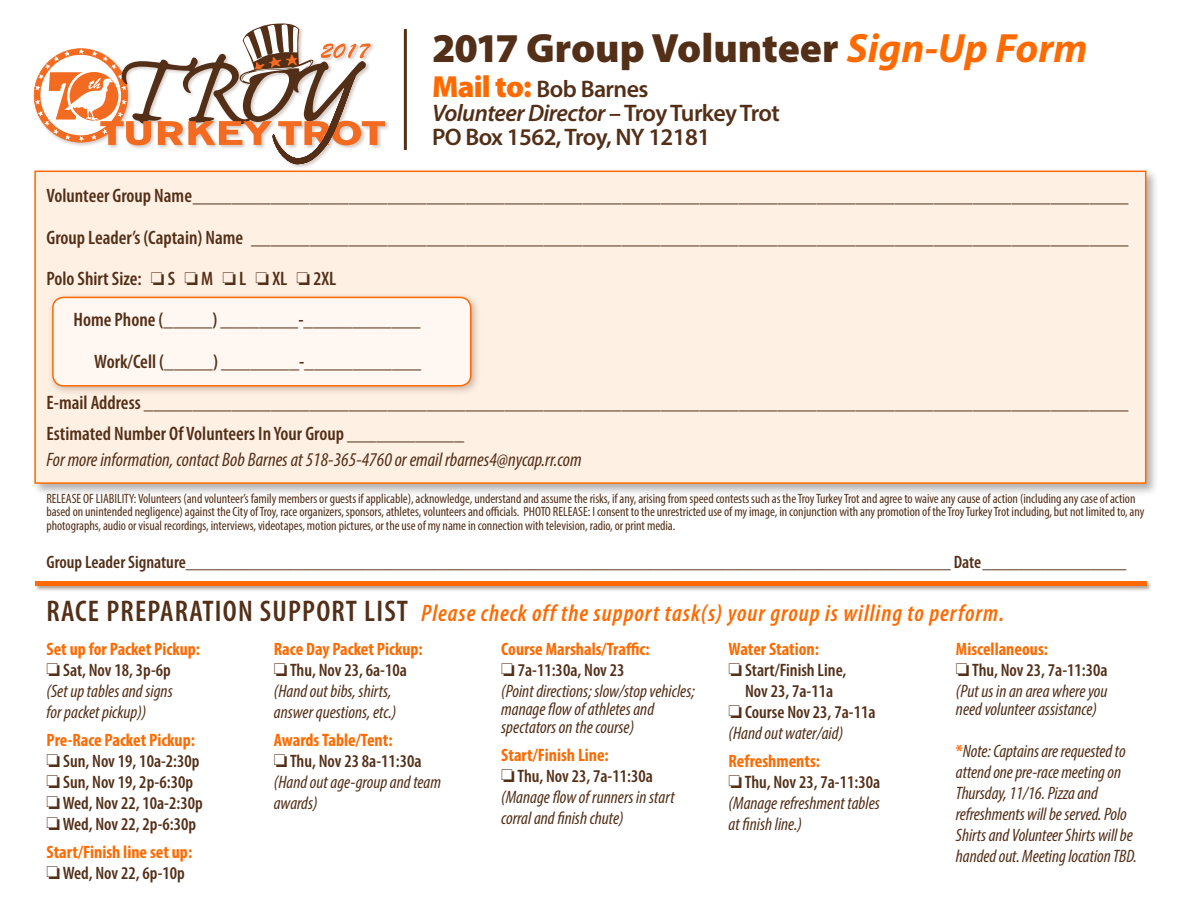
<style>
.page{position:relative;width:1188px;height:918px;background:#fff}
.page>*{position:absolute;margin:0;border:0;box-sizing:border-box;transform-origin:0 0}
.t1{font:900 41.1px "Myriad Pro";color:#532f18}
.t2{font:italic 600 condensed 24px "Myriad Pro";letter-spacing:.04em;color:#ff6a00}
.t3{font:600 24px/24px "Myriad Pro";letter-spacing:-.025em;color:#532f18}
.t4{font:600 condensed 19.5px "Myriad Pro";color:#532f18}
.t5{font:italic condensed 19.5px "Myriad Pro";color:#532f18}
.t6{font:italic condensed 18px/21px "Myriad Pro";color:#532f18}
.t7{font:600 condensed 18px/21px "Myriad Pro";color:#532f18;text-align:center}
.t8{font:700 condensed 18px "Myriad Pro";color:#ff6a00}
.t9{font:condensed 13.5px/13.5px "Myriad Pro";letter-spacing:-.005em;color:#532f18}
.s1{font-weight:700;font-style:italic;color:#ff6a00}
.s2{font-weight:900;font-size:30.6px;color:#ff6a00}
.s3{font-style:italic}
.s4{font-style:normal;font-size:30px;color:#532f18}
.s5{font-weight:700;font-style:normal;color:#ff6a00}
</style>
<div class="page">
<div style="left:31px;top:167px;width:1128px;height:329px;background:#231f20;opacity:.35"></div>
<div style="left:34px;top:171px;width:1112px;height:313px;background:#fff0e4;border:2px solid #ff6a00"></div>
<div style="left:47px;top:292px;width:434px;height:104px;background:#532f18;opacity:.3"></div>
<div style="left:53px;top:297px;width:418px;height:89px;background:#fff7f1;border-radius:11px"></div>
<div style="left:52px;top:297px;width:420px;height:90px;border:2px solid #ff6a00;border-radius:11px"></div>
<hr style="left:404px;top:29px;width:3px;height:121px;background:#532f18">
<div style="left:34px;top:580px;width:1119px;height:12px;background:#532f18;opacity:.5"></div>
<hr style="left:35px;top:582px;width:1111px;height:4px;background:#ff6a00">
<div style="left:33px;top:23px;width:357px;height:146px;background:#fff"></div>
<svg style="left:34px;top:23px;width:351px;height:141px"></svg>
<p class="t1" style="left:432px;top:25px;width:657px">2017 Group Volunteer <span class="s1">Sign-Up Form</span></p>
<p class="t3" style="left:432px;top:77px;width:349px"><span class="s2">Mail to:</span> Bob Barnes<br><span class="s3">Volunteer Director</span> – Troy Turkey Trot<br>PO Box 1562, Troy, NY 12181</p>
<p class="t4" style="left:46px;top:185px;width:1084px">Volunteer Group Name________________________________________________________________________________________________</p>
<p class="t4" style="left:46px;top:226px;width:1084px">Group Leader’s (Captain) Name __________________________________________________________________________________________</p>
<p class="t4" style="left:46px;top:268px;width:291px">Polo Shirt Size: □ S □ M □ L □ XL □ 2XL</p>
<p class="t4" style="left:74px;top:309px;width:349px">Home Phone (_____) ________-____________</p>
<p class="t4" style="left:94px;top:351px;width:329px">Work/Cell (_____) ________-____________</p>
<p class="t4" style="left:46px;top:392px;width:1084px">E-mail Address _____________________________________________________________________________________________________</p>
<p class="t4" style="left:46px;top:423px;width:419px">Estimated Number Of Volunteers In Your Group ____________</p>
<p class="t5" style="left:46px;top:448px;width:537px">For more information, contact Bob Barnes at 518-365-4760 or email rbarnes4@nycap.rr.com</p>
<p class="t9" style="left:46px;top:492px;width:1099px">RELEASE OF LIABILITY: Volunteers (and volunteer’s family members or guests if applicable), acknowledge, understand and assume the risks, if any, arising from speed contests such as the Troy Turkey Trot and agree to waive any cause of action (including any case of action based on unintended negligence) against the City of Troy, race organizers, sponsors, athletes, volunteers and officials. PHOTO RELEASE: I consent to the unrestricted use of my image, in conjunction with any promotion of the Troy Turkey Trot including, but not limited to, any photographs, audio or visual recordings, interviews, videotapes, motion pictures, or the use of my name in connection with television, radio, or print media.</p>
<p class="t7" style="left:46px;top:552px;width:1081px">Group Leader Signature_____________________________________________________________________________________ Date________________</p>
<p class="t2" style="left:46px;top:601px;width:959px"><span class="s4">RACE PREPARATION SUPPORT LIST</span> Please check off the support task(s) your group is willing to perform.</p>
<p class="t8" style="left:46px;top:638px;width:155px">Set up for Packet Pickup:</p>
<p class="t7" style="left:46px;top:660px;width:126px">□ Sat, Nov 18, 3p-6p</p>
<p class="t6" style="left:46px;top:681px;width:128px">(Set up tables and signs for packet pickup))</p>
<p class="t8" style="left:46px;top:729px;width:150px">Pre-Race Packet Pickup:</p>
<p class="t7" style="left:46px;top:751px;width:155px">□ Sun, Nov 19, 10a-2:30p</p>
<p class="t7" style="left:46px;top:772px;width:148px">□ Sun, Nov 19, 2p-6:30p</p>
<p class="t7" style="left:46px;top:793px;width:158px">□ Wed, Nov 22, 10a-2:30p</p>
<p class="t7" style="left:46px;top:814px;width:151px">□ Wed, Nov 22, 2p-6:30p</p>
<p class="t8" style="left:46px;top:841px;width:147px">Start/Finish line set up:</p>
<p class="t7" style="left:46px;top:863px;width:140px">□ Wed, Nov 22, 6p-10p</p>
<p class="t8" style="left:274px;top:638px;width:150px">Race Day Packet Pickup:</p>
<p class="t7" style="left:274px;top:660px;width:135px">□ Thu, Nov 23, 6a-10a</p>
<p class="t6" style="left:274px;top:681px;width:124px">(Hand out bibs, shirts, answer questions, etc.)</p>
<p class="t8" style="left:274px;top:729px;width:120px">Awards Table/Tent:</p>
<p class="t7" style="left:274px;top:751px;width:149px">□ Thu, Nov 23 8a-11:30a</p>
<p class="t6" style="left:274px;top:771px;width:169px">(Hand out age-group and team awards)</p>
<p class="t8" style="left:501px;top:638px;width:150px">Course Marshals/Traffic:</p>
<p class="t7" style="left:501px;top:660px;width:125px">□ 7a-11:30a, Nov 23</p>
<p class="t6" style="left:501px;top:682px;width:195px;line-height:18px">(Point directions; slow/stop vehicles; manage flow of athletes and spectators on the course)</p>
<p class="t8" style="left:501px;top:744px;width:109px">Start/Finish Line:</p>
<p class="t7" style="left:501px;top:766px;width:153px">□ Thu, Nov 23, 7a-11:30a</p>
<p class="t6" style="left:501px;top:786px;width:175px">(Manage flow of runners in start corral and finish chute)</p>
<p class="t8" style="left:729px;top:638px;width:92px">Water Station:</p>
<p class="t7" style="left:729px;top:660px;width:119px">□ Start/Finish Line,<br>Nov 23, 7a-11a</p>
<p class="t7" style="left:729px;top:702px;width:148px">□ Course Nov 23, 7a-11a</p>
<p class="t6" style="left:729px;top:723px;width:116px">(Hand out water/aid)</p>
<p class="t8" style="left:729px;top:750px;width:93px">Refreshments:</p>
<p class="t7" style="left:729px;top:772px;width:153px">□Thu, Nov 23, 7a-11:30a</p>
<p class="t6" style="left:729px;top:792px;width:153px">(Manage refreshment tables at finish line.)</p>
<p class="t8" style="left:956px;top:638px;width:94px">Miscellaneous:</p>
<p class="t7" style="left:956px;top:660px;width:153px">□Thu, Nov 23, 7a-11:30a</p>
<p class="t6" style="left:956px;top:682px;width:153px;line-height:18px">(Put us in an area where you need volunteer assistance)</p>
<p class="t6" style="left:956px;top:741px;width:183px"><span class="s5">*</span>Note: Captains are requested to attend one pre-race meeting on<br>Thursday, 11/16. Pizza and refreshments will be served. Polo<br>Shirts and Volunteer Shirts will be handed out. Meeting location TBD.</p>
</div>
